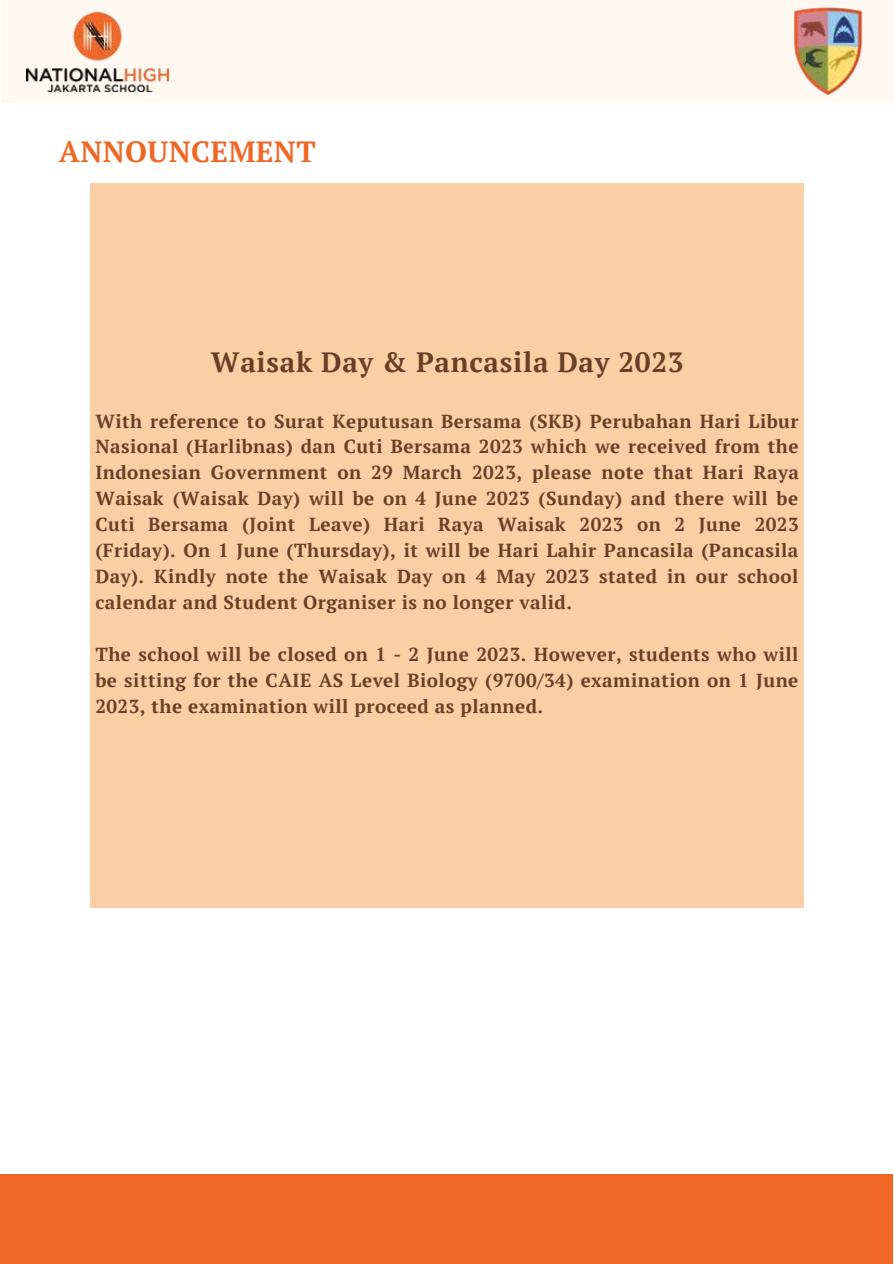
<style>
.page{position:relative;width:894px;height:1264px;background:#fff}
.page>*{position:absolute;margin:0;border:0;box-sizing:border-box;transform-origin:0 0}
.t1{font:700 29.1px "PT Serif";letter-spacing:.015em;color:#f06624}
.t2{font:700 27.9px "PT Serif";letter-spacing:.025em;color:#6a3f29}
.t3{font:700 18.9px/26px "PT Serif";letter-spacing:.025em;color:#6a3f29;text-align:justify}
</style>
<div class="page">
<div style="left:0;top:1174px;width:893px;height:89px;background:#f06624"></div>
<div style="left:1px;top:0;width:891px;height:102px;background:#fff8f0"></div>
<img style="left:26px;top:13px;width:142px;height:79px">
<img style="left:794px;top:7px;width:69px;height:88px">
<div style="left:90px;top:183px;width:713px;height:724px;background:#fccea3"></div>
<h1 class="t1" style="left:59px;top:132px;width:258px">ANNOUNCEMENT</h1>
<h2 class="t2" style="left:211px;top:343px;width:474px">Waisak Day &amp; Pancasila Day 2023</h2>
<p class="t3" style="left:95px;top:407px;width:705px">With reference to Surat Keputusan Bersama (SKB) Perubahan Hari Libur Nasional (Harlibnas) dan Cuti Bersama 2023 which we received from the Indonesian Government on 29 March 2023, please note that Hari Raya Waisak (Waisak Day) will be on 4 June 2023 (Sunday) and there will be Cuti Bersama (Joint Leave) Hari Raya Waisak 2023 on 2 June 2023 (Friday). On 1 June (Thursday), it will be Hari Lahir Pancasila (Pancasila Day). Kindly note the Waisak Day on 4 May 2023 stated in our school calendar and Student Organiser is no longer valid.</p>
<p class="t3" style="left:95px;top:640px;width:704px">The school will be closed on 1 - 2 June 2023. However, students who will be sitting for the CAIE AS Level Biology (9700/34) examination on 1 June 2023, the examination will proceed as planned.</p>
</div>
